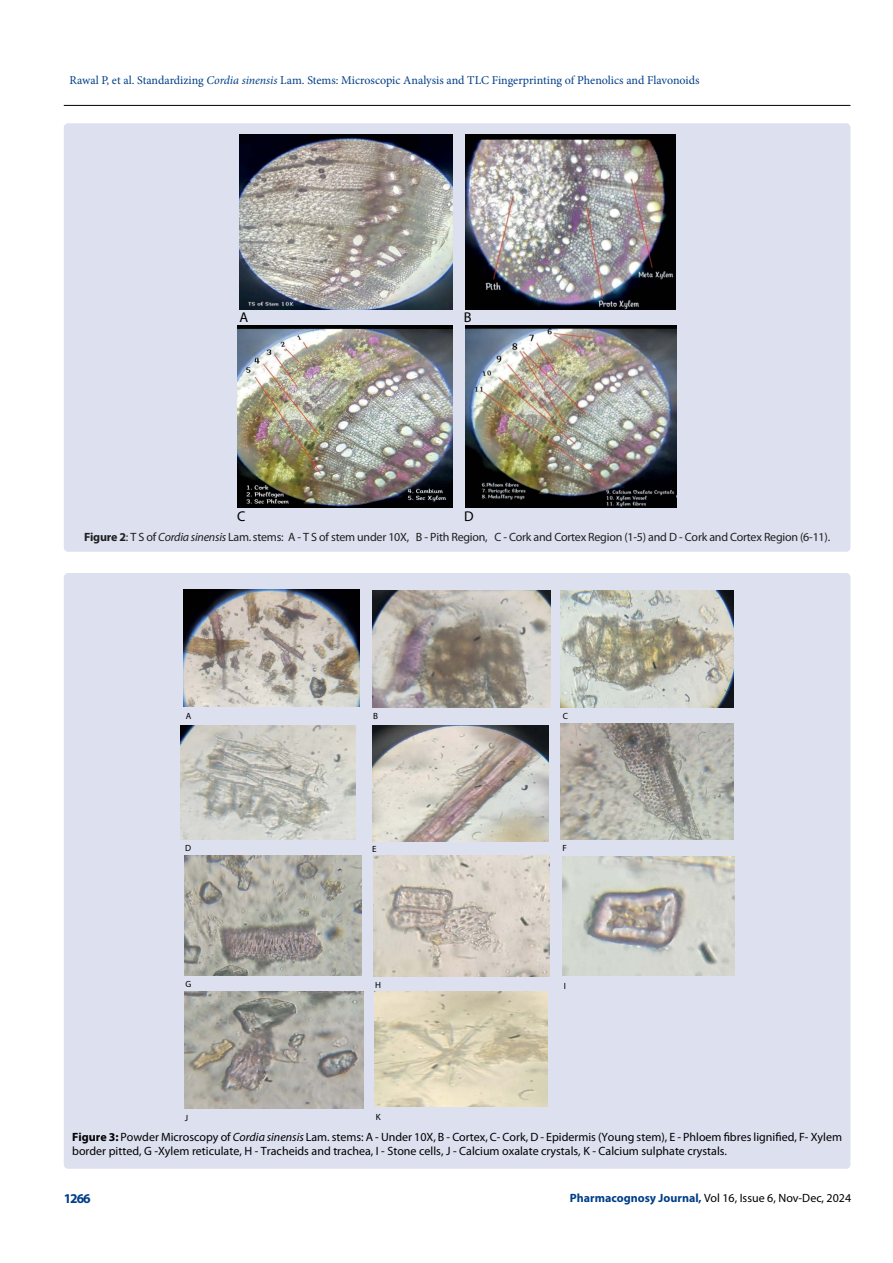
<style>
.page{position:relative;width:893px;height:1263px;background:#fff}
.page>*{position:absolute;margin:0;border:0;box-sizing:border-box;transform-origin:0 0}
.t1{font:14.25px "Myriad Pro";color:#000}
.t2{font:700 13.5px "Myriad Pro";color:#003e88}
.t3{font:12px/14.4px "Myriad Pro";color:#000}
.t4{font:12px "Myriad Pro";letter-spacing:-.02em;color:#1f1f1f}
.t5{font:12px "Minion Pro";letter-spacing:-.005em;color:#003e88}
.t6{font:9px "Myriad Pro";color:#000}
.s1{font-style:italic}
.s2{font-weight:700}
.s3{font-weight:700;color:#003e88}
</style>
<div class="page">
<hr style="left:64px;top:105px;width:786px;height:1px;background:#000">
<div style="left:64px;top:123px;width:786px;height:429px;background:#dde0ef;border-radius:4px"></div>
<img style="left:466px;top:134px;width:209px;height:176px">
<img style="left:237px;top:325px;width:216px;height:182px">
<img style="left:466px;top:325px;width:211px;height:182px">
<img style="left:239px;top:134px;width:214px;height:175px">
<div style="left:64px;top:573px;width:786px;height:596px;background:#dde0ef;border-radius:4px"></div>
<img style="left:184px;top:589px;width:176px;height:118px">
<img style="left:560px;top:590px;width:173px;height:117px">
<img style="left:373px;top:590px;width:178px;height:117px">
<img style="left:180px;top:725px;width:176px;height:115px">
<img style="left:372px;top:726px;width:176px;height:115px">
<img style="left:560px;top:724px;width:173px;height:115px">
<img style="left:185px;top:856px;width:176px;height:119px">
<img style="left:374px;top:856px;width:176px;height:120px">
<img style="left:562px;top:856px;width:172px;height:120px">
<img style="left:185px;top:992px;width:178px;height:116px">
<img style="left:375px;top:992px;width:173px;height:114px">
<p class="t5" style="left:69px;top:72px;width:631px">Rawal P, et al. Standardizing <span class="s1">Cordia sinensis</span> Lam. Stems: Microscopic Analysis and TLC Fingerprinting of Phenolics and Flavonoids</p>
<p class="t1" style="left:239px;top:309px;width:10px">A</p>
<p class="t1" style="left:464px;top:309px;width:9px">B</p>
<p class="t1" style="left:237px;top:507px;width:10px">C</p>
<p class="t1" style="left:464px;top:507px;width:11px">D</p>
<p class="t4" style="left:84px;top:529px;width:747px"><span class="s2">Figure 2</span>: T S of <span class="s1">Cordia sinensis</span> Lam. stems: A - T S of stem under 10X, B - Pith Region, C - Cork and Cortex Region (1-5) and D - Cork and Cortex Region (6-11).</p>
<p class="t6" style="left:186px;top:711px;width:7px">A</p>
<p class="t6" style="left:373px;top:711px;width:6px">B</p>
<p class="t6" style="left:563px;top:711px;width:7px">C</p>
<p class="t6" style="left:185px;top:842px;width:8px">D</p>
<p class="t6" style="left:372px;top:843px;width:6px">E</p>
<p class="t6" style="left:562px;top:842px;width:6px">F</p>
<p class="t6" style="left:186px;top:979px;width:7px">G</p>
<p class="t6" style="left:375px;top:979px;width:7px">H</p>
<p class="t6" style="left:564px;top:980px;width:4px">I</p>
<p class="t6" style="left:185px;top:1112px;width:5px">J</p>
<p class="t6" style="left:376px;top:1111px;width:6px">K</p>
<p class="t3" style="left:72px;top:1129px;width:771px"><span class="s2">Figure 3:</span> Powder Microscopy of <span class="s1">Cordia sinensis</span> Lam. stems: A - Under 10X, B - Cortex, C- Cork, D - Epidermis (Young stem), E - Phloem fibres lignified, F- Xylem border pitted, G -Xylem reticulate, H - Tracheids and trachea, I - Stone cells, J - Calcium oxalate crystals, K - Calcium sulphate crystals.</p>
<p class="t2" style="left:64px;top:1189px;width:29px">1266</p>
<p class="t3" style="left:570px;top:1190px;width:283px"><span class="s3">Pharmacognosy Journal,</span> Vol 16, Issue 6, Nov-Dec, 2024</p>
</div>
